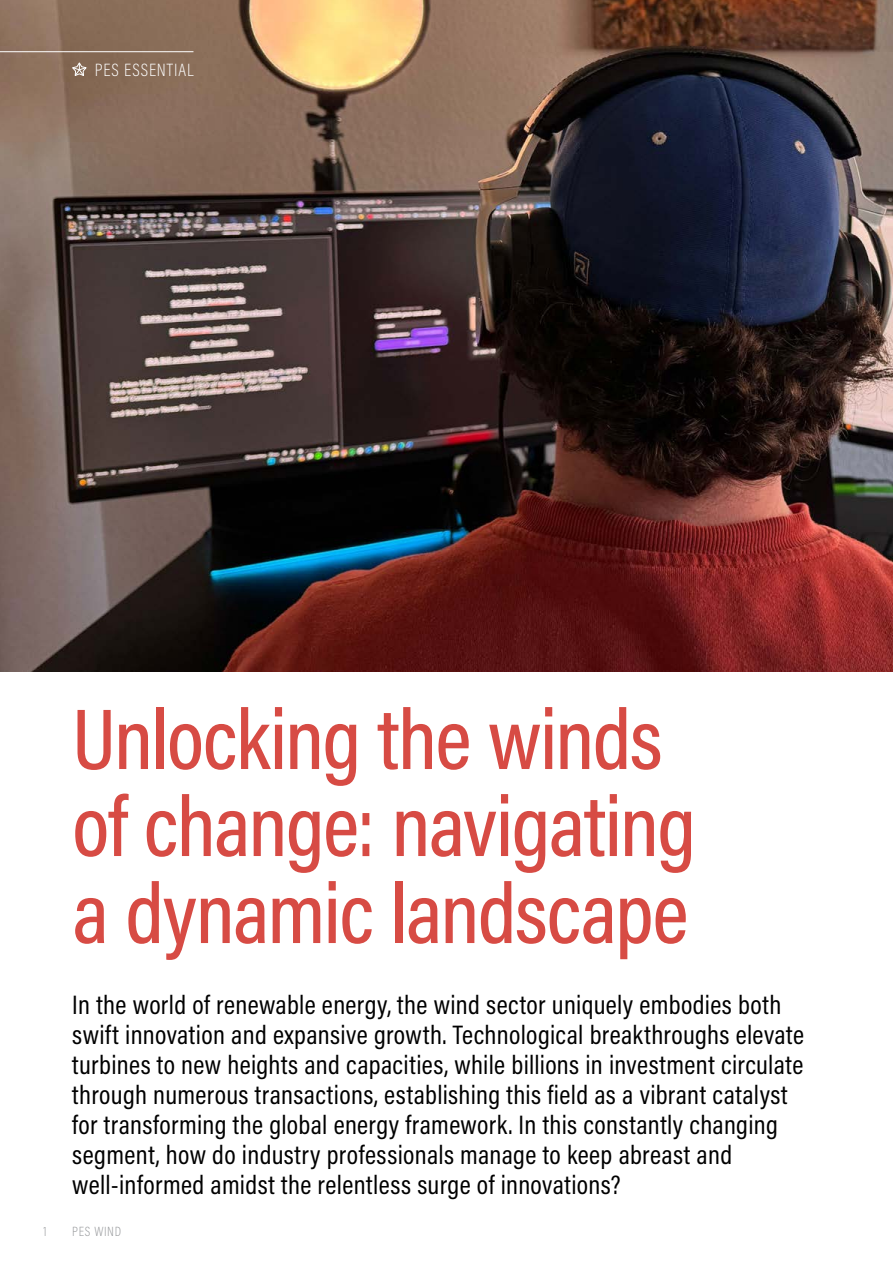
<style>
.page{position:relative;width:893px;height:1263px;background:#fff}
.page>*{position:absolute;margin:0;border:0;box-sizing:border-box;transform-origin:0 0}
.t1{font:500 87px/87px "Acumin Pro Cond";letter-spacing:-.015em;color:#d74b44}
.t2{font:27px/30px "Acumin Pro Cond";letter-spacing:.015em;color:#000}
.t3{font:200 18px "Acumin Pro Cond";letter-spacing:.05em;color:#fff}
.t4{font:200 13.5px "Acumin Pro Cond";letter-spacing:.05em;color:#939598}
</style>
<div class="page">
<img style="left:0;top:0;width:893px;height:671px">
<hr style="left:0;top:51px;width:193px;height:1px;background:#fff">
<svg style="left:71px;top:62px;width:16px;height:15px"></svg>
<p class="t3" style="left:95px;top:58px;width:100px">PES ESSENTIAL</p>
<h1 class="t1" style="left:72px;top:694px;width:625px">Unlocking the winds of change: navigating a dynamic landscape</h1>
<p class="t2" style="left:72px;top:989px;width:733px">In the world of renewable energy, the wind sector uniquely embodies both swift innovation and expansive growth. Technological breakthroughs elevate turbines to new heights and capacities, while billions in investment circulate through numerous transactions, establishing this field as a vibrant catalyst for transforming the global energy framework. In this constantly changing segment, how do industry professionals manage to keep abreast and well-informed amidst the relentless surge of innovations?</p>
<p class="t4" style="left:44px;top:1223px;width:5px">1</p>
<p class="t4" style="left:72px;top:1223px;width:50px">PES WIND</p>
</div>
